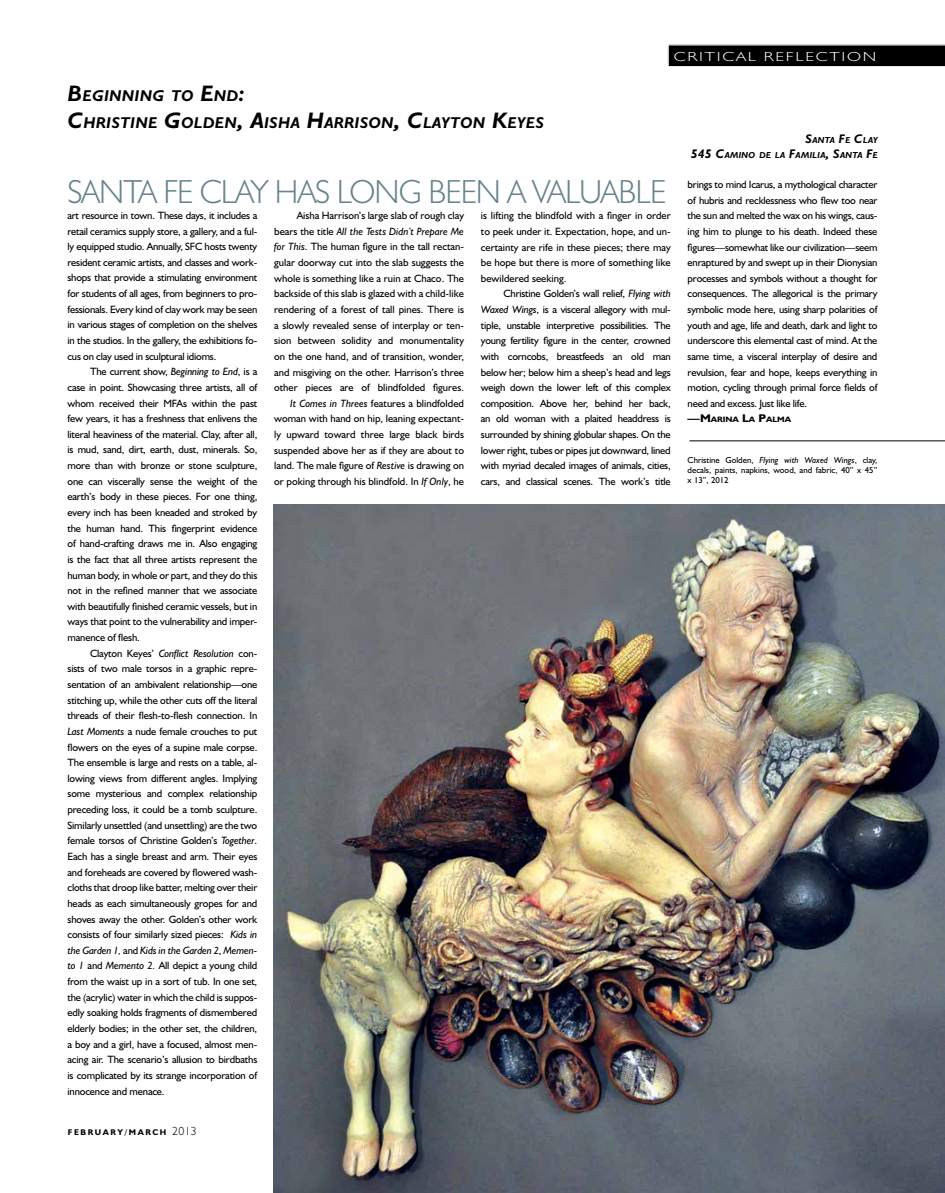
<style>
.page{position:relative;width:945px;height:1193px;background:#fff}
.page>*{position:absolute;margin:0;border:0;box-sizing:border-box;transform-origin:0 0}
.t1{font:300 33.5px "Humanist 521 BT";letter-spacing:-.025em;color:#67838b}
.t2{font:italic 700 15.75px/27px "Humanist 521 BT";letter-spacing:.035em;color:#000}
.t3{font:300 13.12px "Humanist 521 BT";letter-spacing:.1em;color:#fff;scale:1.33 1}
.t4{font:10.62px/15.6px "Humanist 521 BT";color:#000;text-align:justify}
.t5{font:8.75px/10px "Humanist 521 BT";color:#000;text-align:justify}
.t6{font:italic 700 8.75px/15px "Humanist 521 BT";letter-spacing:.035em;color:#000;text-align:right}
.t7{font:700 8.38px "Humanist 521 BT";letter-spacing:.2em;color:#000}
.t8{font:700 7.88px "Humanist 521 BT";color:#000;scale:1.1 1}
.s1{font-size:22.5px}
.s2{font-size:12.5px}
.s3{font-style:italic}
.s4{font-weight:300;font-size:11.75px}
.s5{font-size:11.25px}
</style>
<div class="page">
<svg style="left:667px;top:44px;width:278px;height:23px;background:#191919"></svg>
<img style="left:274px;top:504px;width:671px;height:688px">
<hr style="left:689px;top:440px;width:256px;height:1px;background:#000">
<h2 class="t2" style="left:68px;top:81px;width:478px"><span class="s1">B</span>EGINNING TO <span class="s1">E</span>ND<span class="s1">:<br>C</span>HRISTINE <span class="s1">G</span>OLDEN<span class="s1">, A</span>ISHA <span class="s1">H</span>ARRISON<span class="s1">, C</span>LAYTON <span class="s1">K</span>EYES</h2>
<p class="t3" style="left:674px;top:48px;width:154px">CRITICAL REFLECTION</p>
<p class="t6" style="left:691px;top:132px;width:188px"><span class="s2">S</span>ANTA <span class="s2">F</span>E <span class="s2">C</span>LAY<br><span class="s2">545 C</span>AMINO DE LA <span class="s2">F</span>AMILIA<span class="s2">, S</span>ANTA <span class="s2">F</span>E</p>
<h1 class="t1" style="left:68px;top:171px;width:596px">SANTA FE CLAY HAS LONG BEEN A VALUABLE</h1>
<p class="t4" style="left:68px;top:207px;width:191px">art resource in town. These days, it includes a retail ceramics supply store, a gallery, and a ful&shy;ly equipped studio. Annually, SFC hosts twenty resident ceramic artists, and classes and work&shy;shops that provide a stimulating environment for students of all ages, from beginners to pro&shy;fessionals. Every kind of clay work may be seen in various stages of completion on the shelves in the studios. In the gallery, the exhibitions fo&shy;cus on clay used in sculptural idioms.</p>
<p class="t4" style="left:68px;top:363px;width:191px;text-indent:23px">The current show, <span class="s3">Beginning to End</span>, is a case in point. Showcasing three artists, all of whom received their MFAs within the past few years, it has a freshness that enlivens the literal heaviness of the material. Clay, after all, is mud, sand, dirt, earth, dust, minerals. So, more than with bronze or stone sculpture, one can viscerally sense the weight of the earth’s body in these pieces. For one thing, every inch has been kneaded and stroked by the human hand. This fingerprint evidence of hand-crafting draws me in. Also engaging is the fact that all three artists represent the human body, in whole or part, and they do this not in the refined manner that we associate with beautifully finished ceramic vessels, but in ways that point to the vulnerability and imper&shy;manence of flesh.</p>
<p class="t4" style="left:67px;top:645px;width:191px;text-indent:23px">Clayton Keyes’ <span class="s3">Conflict Resolution</span> con&shy;sists of two male torsos in a graphic repre&shy;sentation of an ambivalent relationship—one stitching up, while the other cuts off the literal threads of their flesh-to-flesh connection. In <span class="s3">Last Moments</span> a nude female crouches to put flowers on the eyes of a supine male corpse.<br>The ensemble is large and rests on a table, al&shy;lowing views from different angles. Implying some mysterious and complex relationship preceding loss, it could be a tomb sculpture.<br>Similarly unsettled (and unsettling) are the two female torsos of Christine Golden’s <span class="s3">Together</span>.<br>Each has a single breast and arm. Their eyes and foreheads are covered by flowered wash&shy;cloths that droop like batter, melting over their heads as each simultaneously gropes for and shoves away the other. Golden’s other work consists of four similarly sized pieces: <span class="s3">Kids in the Garden 1,</span> and <span class="s3">Kids in the Garden 2</span>, <span class="s3">Memen&shy;to 1</span> and <span class="s3">Memento 2.</span> All depict a young child from the waist up in a sort of tub. In one set, the (acrylic) water in which the child is suppos&shy;edly soaking holds fragments of dismembered elderly bodies; in the other set, the children, a boy and a girl, have a focused, almost men&shy;acing air. The scenario’s allusion to birdbaths is complicated by its strange incorporation of innocence and menace.</p>
<p class="t4" style="left:274px;top:207px;width:191px;text-align:right">Aisha Harrison’s large slab of rough clay bears the title <span class="s3">All the Tests Didn’t Prepare Me for This</span>. The human figure in the tall rectan&shy;gular doorway cut into the slab suggests the whole is something like a ruin at Chaco. The backside of this slab is glazed with a child-like rendering of a forest of tall pines. There is a slowly revealed sense of interplay or ten&shy;sion between solidity and monumentality on the one hand, and of transition, wonder, and misgiving on the other. Harrison’s three other pieces are of blindfolded figures.<br><span class="s3">It Comes in Threes</span> features a blindfolded woman with hand on hip, leaning expectant&shy;ly upward toward three large black birds suspended above her as if they are about to land. The male figure of <span class="s3">Restive</span> is drawing on or poking through his blindfold. In <span class="s3">If Only</span>, he</p>
<p class="t4" style="left:481px;top:207px;width:191px">is lifting the blindfold with a finger in order to peek under it. Expectation, hope, and un&shy;certainty are rife in these pieces; there may be hope but there is more of something like bewildered seeking.</p>
<p class="t4" style="left:481px;top:286px;width:191px;text-indent:23px">Christine Golden’s wall relief, <span class="s3">Flying with Waxed Wings</span>, is a visceral allegory with mul&shy;tiple, unstable interpretive possibilities. The young fertility figure in the center, crowned with corncobs, breastfeeds an old man below her; below him a sheep’s head and legs weigh down the lower left of this complex composition. Above her, behind her back, an old woman with a plaited headdress is surrounded by shining globular shapes. On the lower right, tubes or pipes jut downward, lined with myriad decaled images of animals, cities, cars, and classical scenes. The work’s title</p>
<p class="t7" style="left:68px;top:1126px;width:131px">FEBRUARY/MARCH <span class="s4">2013</span></p>
<p class="t4" style="left:688px;top:176px;width:191px">brings to mind Icarus, a mythological character of hubris and recklessness who flew too near the sun and melted the wax on his wings, caus&shy;ing him to plunge to his death. Indeed these figures—somewhat like our civilization—seem enraptured by and swept up in their Dionysian processes and symbols without a thought for consequences. The allegorical is the primary symbolic mode here, using sharp polarities of youth and age, life and death, dark and light to underscore this elemental cast of mind. At the same time, a visceral interplay of desire and revulsion, fear and hope, keeps everything in motion, cycling through primal force fields of need and excess. Just like life.</p>
<p class="t8" style="left:688px;top:414px;width:95px"><span class="s5">—M</span>ARINA <span class="s5">L</span>A <span class="s5">P</span>ALMA</p>
<p class="t5" style="left:688px;top:455px;width:191px">Christine Golden, <span class="s3">Flying with Waxed Wings</span>, clay, decals, paints, napkins, wood, and fabric, 40” x 45” x 13”, 2012</p>
</div>
